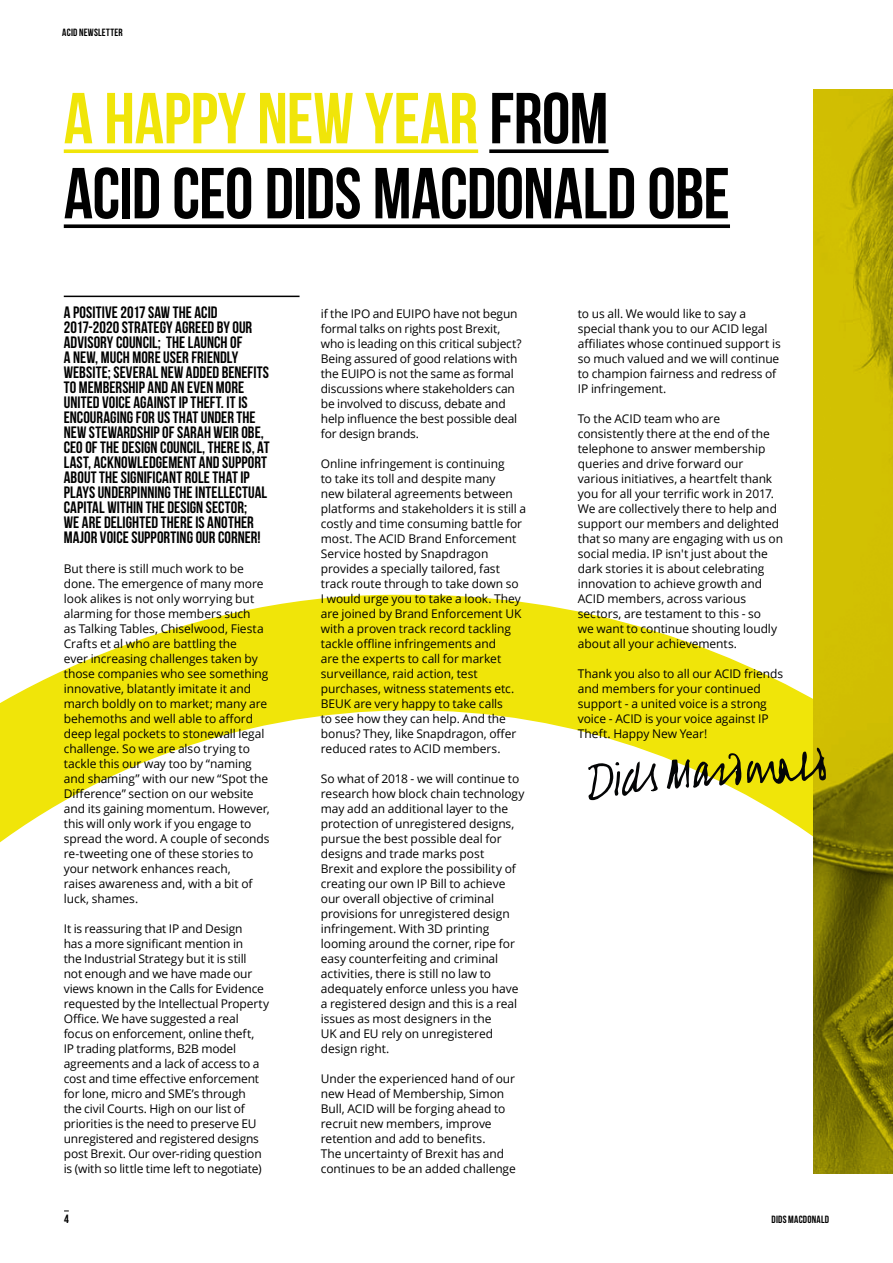
<style>
.page{position:relative;width:893px;height:1263px;background:#fff}
.page>*{position:absolute;margin:0;border:0;box-sizing:border-box;transform-origin:0 0}
.t1{font:72px/75px "Bebas Neue";letter-spacing:-.01em;color:#000}
.t2{font:16.5px/15px "Bebas Neue";letter-spacing:.005em;color:#000}
.t3{font:12px/15px "Open Sans";letter-spacing:-.005em;color:#000}
.t4{font:12px "Bebas Neue";color:#000}
.t5{font:10.5px "Bebas Neue";letter-spacing:.02em;color:#000}
.s1{color:#f0e509}
</style>
<div class="page">
<svg style="left:0;top:593px;width:814px;height:619px"></svg>
<img style="left:814px;top:89px;width:79px;height:1085px">
<svg style="left:64px;top:149px;width:414px;height:4px;background:#f1e723"></svg>
<svg style="left:489px;top:149px;width:119px;height:4px"></svg>
<svg style="left:64px;top:224px;width:666px;height:4px;background:#1b1b1b"></svg>
<hr style="left:64px;top:296px;width:236px;height:1px;background:#000">
<svg style="left:587px;top:761px;width:71px;height:39px"></svg>
<svg style="left:666px;top:747px;width:160px;height:42px;background:#b5ae20"></svg>
<p class="t5" style="left:62px;top:26px;width:62px">ACID NEWSLETTER</p>
<h1 class="t1" style="left:64px;top:80px;width:667px"><span class="s1">A HAPPY NEW YEAR</span> FROM<br>ACID CEO DIDS MACDONALD OBE</h1>
<p class="t2" style="left:64px;top:305px;width:207px">A POSITIVE 2017 SAW THE ACID 2017-2020 STRATEGY AGREED BY OUR ADVISORY COUNCIL; THE LAUNCH OF<br>A NEW, MUCH MORE USER FRIENDLY WEBSITE; SEVERAL NEW ADDED BENEFITS TO MEMBERSHIP AND AN EVEN MORE UNITED VOICE AGAINST IP THEFT. IT IS ENCOURAGING FOR US THAT UNDER THE NEW STEWARDSHIP OF SARAH WEIR OBE, CEO OF THE DESIGN COUNCIL, THERE IS, AT LAST, ACKNOWLEDGEMENT AND SUPPORT ABOUT THE SIGNIFICANT ROLE THAT IP PLAYS UNDERPINNING THE INTELLECTUAL CAPITAL WITHIN THE DESIGN SECTOR;<br>WE ARE DELIGHTED THERE IS ANOTHER MAJOR VOICE SUPPORTING OUR CORNER!</p>
<p class="t3" style="left:64px;top:561px;width:207px">But there is still much work to be done. The emergence of many more look alikes is not only worrying but alarming for those members such<br>as Talking Tables, Chiselwood, Fiesta Crafts et al who are battling the<br>ever increasing challenges taken by those companies who see something innovative, blatantly imitate it and march boldly on to market; many are behemoths and well able to afford deep legal pockets to stonewall legal challenge. So we are also trying to tackle this our way too by “naming and shaming” with our new “Spot the Difference” section on our website and its gaining momentum. However, this will only work if you engage to spread the word. A couple of seconds re-tweeting one of these stories to your network enhances reach,<br>raises awareness and, with a bit of luck, shames.</p>
<p class="t3" style="left:64px;top:921px;width:207px">It is reassuring that IP and Design<br>has a more significant mention in<br>the Industrial Strategy but it is still<br>not enough and we have made our views known in the Calls for Evidence requested by the Intellectual Property Office. We have suggested a real focus on enforcement, online theft,<br>IP trading platforms, B2B model agreements and a lack of access to a cost and time effective enforcement for lone, micro and SME’s through<br>the civil Courts. High on our list of priorities is the need to preserve EU unregistered and registered designs post Brexit. Our over-riding question is (with so little time left to negotiate)</p>
<p class="t3" style="left:321px;top:306px;width:202px">if the IPO and EUIPO have not begun formal talks on rights post Brexit, who is leading on this critical subject?<br>Being assured of good relations with the EUIPO is not the same as formal discussions where stakeholders can be involved to discuss, debate and help influence the best possible deal for design brands.</p>
<p class="t3" style="left:321px;top:456px;width:207px">Online infringement is continuing<br>to take its toll and despite many<br>new bilateral agreements between platforms and stakeholders it is still a costly and time consuming battle for most. The ACID Brand Enforcement Service hosted by Snapdragon provides a specially tailored, fast track route through to take down so<br>I would urge you to take a look. They are joined by Brand Enforcement UK with a proven track record tackling tackle offline infringements and<br>are the experts to call for market surveillance, raid action, test purchases, witness statements etc.<br>BEUK are very happy to take calls<br>to see how they can help. And the bonus? They, like Snapdragon, offer reduced rates to ACID members.</p>
<p class="t3" style="left:321px;top:771px;width:205px">So what of 2018 - we will continue to research how block chain technology may add an additional layer to the protection of unregistered designs, pursue the best possible deal for designs and trade marks post<br>Brexit and explore the possibility of creating our own IP Bill to achieve our overall objective of criminal provisions for unregistered design infringement. With 3D printing looming around the corner, ripe for easy counterfeiting and criminal activities, there is still no law to adequately enforce unless you have a registered design and this is a real issues as most designers in the<br>UK and EU rely on unregistered design right.</p>
<p class="t3" style="left:321px;top:1071px;width:196px">Under the experienced hand of our new Head of Membership, Simon<br>Bull, ACID will be forging ahead to recruit new members, improve retention and add to benefits.<br>The uncertainty of Brexit has and continues to be an added challenge</p>
<p class="t3" style="left:578px;top:306px;width:204px">to us all. We would like to say a special thank you to our ACID legal affiliates whose continued support is so much valued and we will continue to champion fairness and redress of<br>IP infringement.</p>
<p class="t3" style="left:578px;top:411px;width:207px">To the ACID team who are consistently there at the end of the telephone to answer membership queries and drive forward our various initiatives, a heartfelt thank you for all your terrific work in 2017.<br>We are collectively there to help and support our members and delighted that so many are engaging with us on social media. IP isn't just about the dark stories it is about celebrating innovation to achieve growth and ACID members, across various sectors, are testament to this - so<br>we want to continue shouting loudly about all your achievements.</p>
<p class="t3" style="left:578px;top:666px;width:207px">Thank you also to all our ACID friends and members for your continued support - a united voice is a strong voice - ACID is your voice against IP<br>Theft. Happy New Year!</p>
<p class="t4" style="left:64px;top:1212px;width:6px">4</p>
<p class="t5" style="left:772px;top:1214px;width:59px">DIDS MACDONALD</p>
</div>
